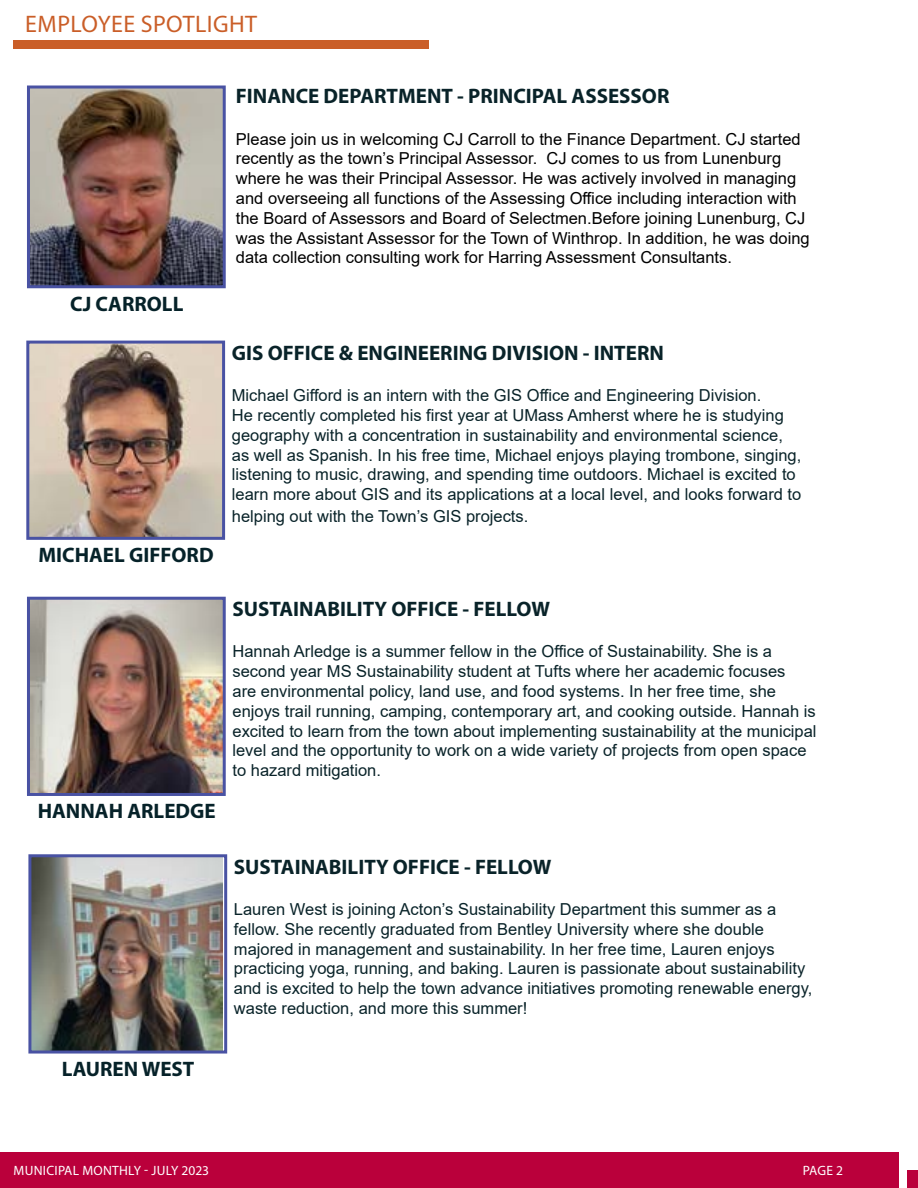
<style>
.page{position:relative;width:918px;height:1188px;background:#fff}
.page>*{position:absolute;margin:0;border:0;box-sizing:border-box;transform-origin:0 0}
.t1{font:24px "Myriad Pro";letter-spacing:.02em;color:#ca5e28}
.t2{font:700 21px "Myriad Pro";color:#092329}
.t3{font:700 21px "Myriad Pro";color:#062229}
.t4{font:16.5px/19.8px "Arial";color:#092329}
.t5{font:16.5px/19.8px "Arial";color:#000}
.t6{font:13.5px "Myriad Pro";letter-spacing:.02em;color:#fff}
</style>
<div class="page">
<div style="left:14px;top:40px;width:415px;height:8px;background:#ca5e28"></div>
<div style="left:0;top:1152px;width:898px;height:36px;background:#ba003b"></div>
<img style="left:31px;top:90px;width:191px;height:194px">
<div style="left:27px;top:86px;width:199px;height:202px;border:3px solid #4952a3"></div>
<img style="left:30px;top:345px;width:191px;height:191px">
<div style="left:26px;top:341px;width:199px;height:199px;border:3px solid #4952a3"></div>
<img style="left:31px;top:601px;width:191px;height:191px">
<div style="left:27px;top:597px;width:199px;height:199px;border:3px solid #4952a3"></div>
<img style="left:32px;top:858px;width:191px;height:192px">
<div style="left:28px;top:854px;width:199px;height:200px;border:3px solid #4952a3"></div>
<div style="left:908px;top:1170px;width:10px;height:18px;background:#ba003b"></div>
<h1 class="t1" style="left:25px;top:9px;width:233px">EMPLOYEE SPOTLIGHT</h1>
<p class="t3" style="left:70px;top:290px;width:115px">CJ CARROLL</p>
<p class="t3" style="left:38px;top:542px;width:177px">MICHAEL GIFFORD</p>
<p class="t3" style="left:38px;top:798px;width:180px">HANNAH ARLEDGE</p>
<p class="t2" style="left:236px;top:82px;width:435px">FINANCE DEPARTMENT - PRINCIPAL ASSESSOR</p>
<p class="t5" style="left:236px;top:129px;width:575px">Please join us in welcoming CJ Carroll to the Finance Department. CJ started recently as the town’s Principal Assessor. CJ comes to us from Lunenburg where he was their Principal Assessor. He was actively involved in managing and overseeing all functions of the Assessing Office including interaction with the Board of Assessors and Board of Selectmen.Before joining Lunenburg, CJ was the Assistant Assessor for the Town of Winthrop. In addition, he was doing data collection consulting work for Harring Assessment Consultants.</p>
<p class="t2" style="left:232px;top:339px;width:434px">GIS OFFICE &amp; ENGINEERING DIVISION - INTERN</p>
<p class="t4" style="left:232px;top:385px;width:571px">Michael Gifford is an intern with the GIS Office and Engineering Division.<br>He recently completed his first year at UMass Amherst where he is studying geography with a concentration in sustainability and environmental science, as well as Spanish. In his free time, Michael enjoys playing trombone, singing, listening to music, drawing, and spending time outdoors. Michael is excited to learn more about GIS and its applications at a local level, and looks forward to</p>
<p class="t4" style="left:232px;top:506px;width:298px">helping out with the Town’s GIS projects.</p>
<p class="t2" style="left:232px;top:595px;width:319px">SUSTAINABILITY OFFICE - FELLOW</p>
<p class="t4" style="left:232px;top:642px;width:586px">Hannah Arledge is a summer fellow in the Office of Sustainability. She is a second year MS Sustainability student at Tufts where her academic focuses<br>are environmental policy, land use, and food systems. In her free time, she enjoys trail running, camping, contemporary art, and cooking outside. Hannah is excited to learn from the town about implementing sustainability at the municipal level and the opportunity to work on a wide variety of projects from open space to hazard mitigation.</p>
<p class="t2" style="left:234px;top:853px;width:319px">SUSTAINABILITY OFFICE - FELLOW</p>
<p class="t4" style="left:234px;top:899px;width:580px">Lauren West is joining Acton’s Sustainability Department this summer as a fellow. She recently graduated from Bentley University where she double majored in management and sustainability. In her free time, Lauren enjoys practicing yoga, running, and baking. Lauren is passionate about sustainability and is excited to help the town advance initiatives promoting renewable energy, waste reduction, and more this summer!</p>
<p class="t3" style="left:62px;top:1055px;width:134px">LAUREN WEST</p>
<p class="t6" style="left:14px;top:1162px;width:197px">MUNICIPAL MONTHLY - JULY 2023</p>
<p class="t6" style="left:803px;top:1162px;width:42px">PAGE 2</p>
</div>
